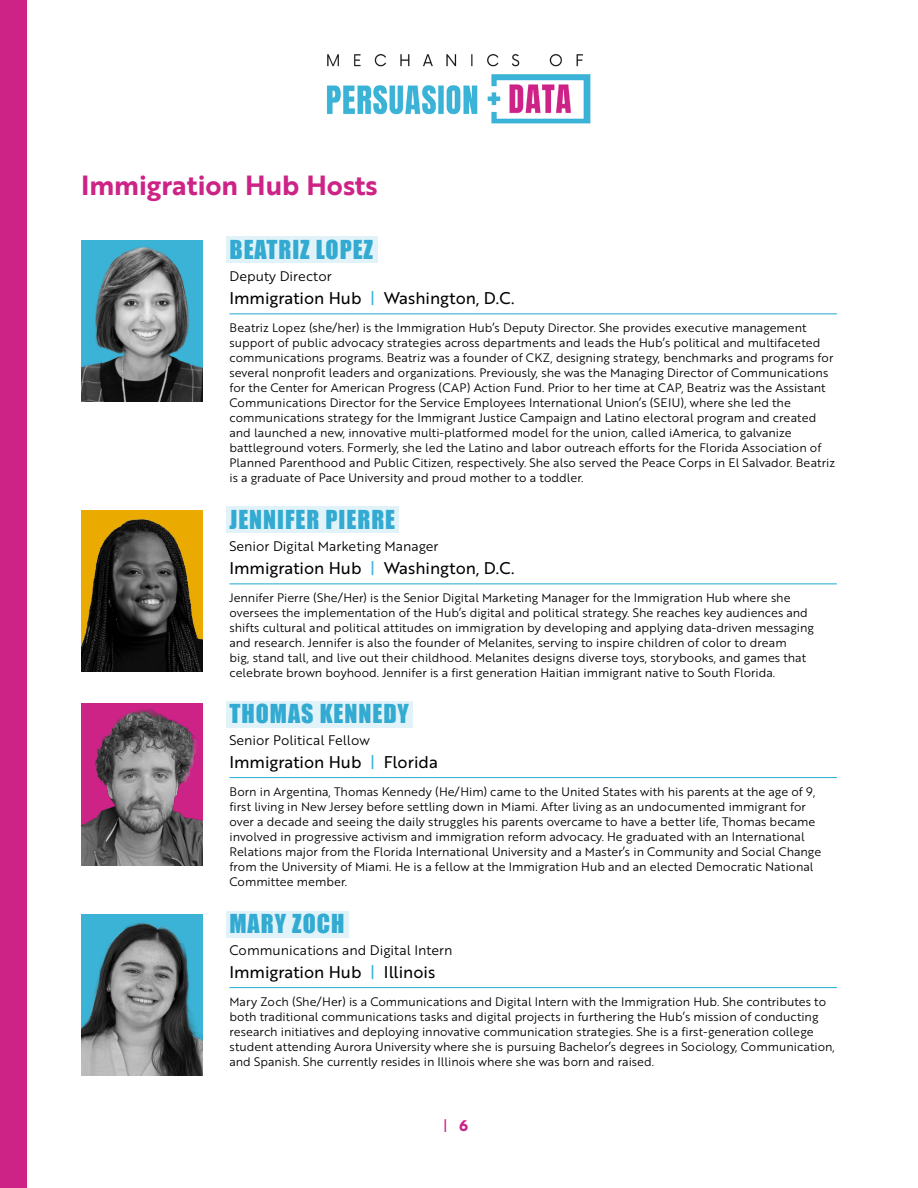
<style>
.page{position:relative;width:918px;height:1188px;background:#fff}
.page>*{position:absolute;margin:0;border:0;box-sizing:border-box;transform-origin:0 0}
.t1{font:27px "Brother 1816 Bold";color:#cd2387}
.t2{font:24px "Impact";letter-spacing:.04em;color:#3ab3d7}
.t3{font:16.5px "Brother 1816 Regular";color:#000}
.t4{font:15px "Brother 1816 Regular";color:#cd2387}
.t5{font:13.5px "Brother 1816 Book";color:#000}
.t6{font:12px/15px "Brother 1816 Book";color:#000}
.s1{color:#3ab3d7}
.s2{font-family:"Brother 1816 Extra";font-weight:700}
</style>
<div class="page">
<img style="left:81px;top:704px;width:121px;height:162px">
<div style="left:226px;top:701px;width:187px;height:27px;background:#e1f3f9"></div>
<hr style="left:229px;top:777px;width:608px;height:1px;background:#3ab3d7">
<div style="left:0;top:0;width:27px;height:1188px;background:#cd2387"></div>
<img style="left:326px;top:54px;width:265px;height:70px">
<div style="left:226px;top:506px;width:173px;height:27px;background:#e1f3f9"></div>
<hr style="left:229px;top:583px;width:608px;height:1px;background:#3ab3d7">
<img style="left:81px;top:510px;width:121px;height:162px">
<img style="left:81px;top:240px;width:121px;height:162px">
<div style="left:226px;top:236px;width:151px;height:27px;background:#e1f3f9"></div>
<hr style="left:229px;top:313px;width:608px;height:1px;background:#3ab3d7">
<img style="left:81px;top:914px;width:121px;height:162px">
<div style="left:226px;top:911px;width:123px;height:27px;background:#e1f3f9"></div>
<hr style="left:229px;top:987px;width:608px;height:1px;background:#3ab3d7">
<h1 class="t1" style="left:81px;top:165px;width:298px">Immigration Hub Hosts</h1>
<h2 class="t2" style="left:229px;top:231px;width:145px">BEATRIZ LOPEZ</h2>
<p class="t5" style="left:229px;top:266px;width:104px">Deputy Director</p>
<h3 class="t3" style="left:229px;top:285px;width:287px">Immigration Hub <span class="s1">|</span> Washington, D.C.</h3>
<p class="t6" style="left:229px;top:320px;width:607px">Beatriz Lopez (she/her) is the Immigration Hub’s Deputy Director. She provides executive management support of public advocacy strategies across departments and leads the Hub’s political and multifaceted communications programs. Beatriz was a founder of CKZ, designing strategy, benchmarks and programs for several nonprofit leaders and organizations. Previously, she was the Managing Director of Communications for the Center for American Progress (CAP) Action Fund. Prior to her time at CAP, Beatriz was the Assistant Communications Director for the Service Employees International Union’s (SEIU), where she led the communications strategy for the Immigrant Justice Campaign and Latino electoral program and created and launched a new, innovative multi-platformed model for the union, called iAmerica, to galvanize battleground voters. Formerly, she led the Latino and labor outreach efforts for the Florida Association of Planned Parenthood and Public Citizen, respectively. She also served the Peace Corps in El Salvador. Beatriz is a graduate of Pace University and proud mother to a toddler.</p>
<h2 class="t2" style="left:229px;top:501px;width:167px">JENNIFER PIERRE</h2>
<p class="t5" style="left:229px;top:536px;width:211px">Senior Digital Marketing Manager</p>
<h3 class="t3" style="left:229px;top:555px;width:287px">Immigration Hub <span class="s1">|</span> Washington, D.C.</h3>
<p class="t6" style="left:229px;top:590px;width:586px">Jennifer Pierre (She/Her) is the Senior Digital Marketing Manager for the Immigration Hub where she oversees the implementation of the Hub’s digital and political strategy. She reaches key audiences and shifts cultural and political attitudes on immigration by developing and applying data-driven messaging and research. Jennifer is also the founder of Melanites, serving to inspire children of color to dream<br>big, stand tall, and live out their childhood. Melanites designs diverse toys, storybooks, and games that celebrate brown boyhood. Jennifer is a first generation Haitian immigrant native to South Florida.</p>
<h2 class="t2" style="left:229px;top:695px;width:181px">THOMAS KENNEDY</h2>
<p class="t5" style="left:229px;top:731px;width:142px">Senior Political Fellow</p>
<h3 class="t3" style="left:229px;top:750px;width:210px">Immigration Hub <span class="s1">|</span> Florida</h3>
<p class="t6" style="left:229px;top:784px;width:593px">Born in Argentina, Thomas Kennedy (He/Him) came to the United States with his parents at the age of 9, first living in New Jersey before settling down in Miami. After living as an undocumented immigrant for over a decade and seeing the daily struggles his parents overcame to have a better life, Thomas became involved in progressive activism and immigration reform advocacy. He graduated with an International Relations major from the Florida International University and a Master’s in Community and Social Change from the University of Miami. He is a fellow at the Immigration Hub and an elected Democratic National Committee member.</p>
<h2 class="t2" style="left:229px;top:905px;width:116px">MARY ZOCH</h2>
<p class="t5" style="left:229px;top:941px;width:225px">Communications and Digital Intern</p>
<h3 class="t3" style="left:229px;top:960px;width:207px">Immigration Hub <span class="s1">|</span> Illinois</h3>
<p class="t6" style="left:229px;top:994px;width:607px">Mary Zoch (She/Her) is a Communications and Digital Intern with the Immigration Hub. She contributes to both traditional communications tasks and digital projects in furthering the Hub’s mission of conducting research initiatives and deploying innovative communication strategies. She is a first-generation college student attending Aurora University where she is pursuing Bachelor’s degrees in Sociology, Communication, and Spanish. She currently resides in Illinois where she was born and raised.</p>
<p class="t4" style="left:443px;top:1115px;width:26px">| <span class="s2">6</span></p>
</div>
